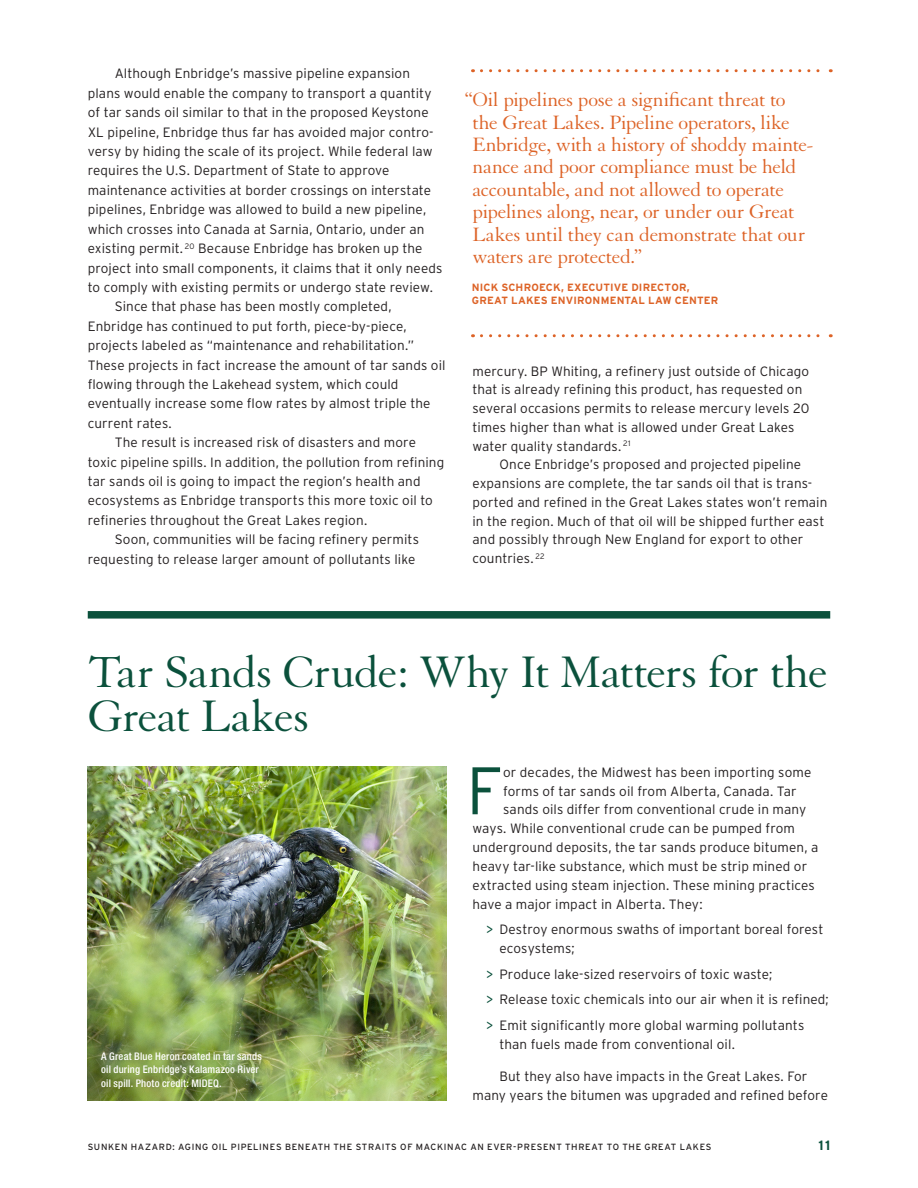
<style>
.page{position:relative;width:918px;height:1188px;background:#fff}
.page>*{position:absolute;margin:0;border:0;box-sizing:border-box;transform-origin:0 0}
.t1{font:300 67.05px "Interstate";color:#0b513c}
.t2{font:48px/43.7px "Granjon";letter-spacing:-.025em;color:#0b513c}
.t3{font:21px/22.5px "Granjon";letter-spacing:-.02em;color:#dd6327}
.t4{font:300 13.5px/18.8px "Interstate";letter-spacing:.01em;color:#231f20}
.t5{font:700 13.5px "Interstate";color:#0b513c}
.t6{font:500 condensed 10.5px/13.5px "Helvetica Neue LT Std";letter-spacing:.02em;color:#fff}
.t7{font:700 10.5px/13.5px "Interstate";letter-spacing:.08em;color:#dd6327}
.t8{font:9px "Interstate";letter-spacing:.075em;color:#231f20}
.s1{color:#0b513c}
</style>
<div class="page">
<svg style="left:481px;top:69px;width:350px;height:3px"></svg>
<svg style="left:481px;top:334px;width:350px;height:3px"></svg>
<div style="left:88px;top:611px;width:742px;height:8px;background:#0b513c"></div>
<img style="left:88px;top:767px;width:359px;height:333px">
<p class="t4" style="left:115px;top:64px;width:297px">Although Enbridge’s massive pipeline expansion</p>
<p class="t4" style="left:88px;top:84px;width:345px">plans would enable the company to transport a quantity</p>
<p class="t4" style="left:88px;top:103px;width:342px">of tar sands oil similar to that in the proposed Keystone</p>
<p class="t4" style="left:88px;top:122px;width:347px">XL pipeline, Enbridge thus far has avoided major contro-</p>
<p class="t4" style="left:88px;top:142px;width:346px">versy by hiding the scale of its project. While federal law</p>
<p class="t4" style="left:88px;top:161px;width:303px">requires the U.S. Department of State to approve</p>
<p class="t4" style="left:88px;top:181px;width:345px">maintenance activities at border crossings on interstate</p>
<p class="t4" style="left:88px;top:200px;width:340px">pipelines, Enbridge was allowed to build a new pipeline,</p>
<p class="t4" style="left:88px;top:219px;width:338px">which crosses into Canada at Sarnia, Ontario, under an</p>
<p class="t4" style="left:88px;top:239px;width:336px">existing permit. <sup>20</sup> Because Enbridge has broken up the</p>
<p class="t4" style="left:88px;top:258px;width:356px">project into small components, it claims that it only needs</p>
<p class="t4" style="left:88px;top:278px;width:347px">to comply with existing permits or undergo state review.</p>
<p class="t4" style="left:115px;top:297px;width:278px">Since that phase has been mostly completed,</p>
<p class="t4" style="left:88px;top:317px;width:320px">Enbridge has continued to put forth, piece-by-piece,</p>
<p class="t4" style="left:88px;top:336px;width:328px">projects labeled as “maintenance and rehabilitation.”</p>
<p class="t4" style="left:88px;top:355px;width:359px">These projects in fact increase the amount of tar sands oil</p>
<p class="t4" style="left:88px;top:375px;width:312px">flowing through the Lakehead system, which could</p>
<p class="t4" style="left:88px;top:394px;width:344px">eventually increase some flow rates by almost triple the</p>
<p class="t4" style="left:88px;top:414px;width:86px">current rates.</p>
<p class="t4" style="left:115px;top:433px;width:303px">The result is increased risk of disasters and more</p>
<p class="t4" style="left:88px;top:452px;width:358px">toxic pipeline spills. In addition, the pollution from refining</p>
<p class="t4" style="left:88px;top:472px;width:334px">tar sands oil is going to impact the region’s health and</p>
<p class="t4" style="left:88px;top:491px;width:347px">ecosystems as Enbridge transports this more toxic oil to</p>
<p class="t4" style="left:88px;top:511px;width:281px">refineries throughout the Great Lakes region.</p>
<p class="t4" style="left:115px;top:530px;width:306px">Soon, communities will be facing refinery permits</p>
<p class="t4" style="left:88px;top:549px;width:329px">requesting to release larger amount of pollutants like</p>
<p class="t3" style="left:473px;top:89px;width:343px;text-indent:-8px">“Oil pipelines pose a significant threat to the Great Lakes. Pipeline operators, like Enbridge, with a history of shoddy mainte&shy;nance and poor compliance must be held accountable, and not allowed to operate pipelines along, near, or under our Great Lakes until they can demonstrate that our waters are protected.”</p>
<p class="t7" style="left:472px;top:280px;width:167px">NICK SCHROECK, EXECUTIVE DIR</p>
<p class="t7" style="left:472px;top:280px;width:245px;text-indent:179px">ECTOR,<br>GREAT LAKES ENVIRONMENTAL LAW CENTER</p>
<p class="t4" style="left:472px;top:361px;width:338px">mercury. BP Whiting, a refinery just outside of Chicago that is already refining this product, has requested on several occasions permits to release mercury levels 20 times higher than what is allowed under Great Lakes water quality standards. <sup>21</sup></p>
<p class="t4" style="left:472px;top:455px;width:356px;text-indent:27px">Once Enbridge’s proposed and projected pipeline expansions are complete, the tar sands oil that is trans&shy;ported and refined in the Great Lakes states won’t remain in the region. Much of that oil will be shipped further east and possibly through New England for export to other countries. <sup>22</sup></p>
<h2 class="t2" style="left:88px;top:652px;width:741px">Tar Sands Crude: Why It Matters for the<br>Great Lakes</h2>
<h1 class="t1" style="left:466px;top:753px;width:38px">F</h1>
<p class="t4" style="left:503px;top:763px;width:310px">or decades, the Midwest has been importing some</p>
<p class="t4" style="left:503px;top:781px;width:295px">forms of tar sands oil from Alberta, Canada. Tar</p>
<p class="t4" style="left:503px;top:800px;width:305px">sands oils differ from conventional crude in many</p>
<p class="t4" style="left:473px;top:819px;width:324px">ways. While conventional crude can be pumped from</p>
<p class="t4" style="left:473px;top:838px;width:348px">underground deposits, the tar sands produce bitumen, a</p>
<p class="t4" style="left:473px;top:857px;width:336px">heavy tar-like substance, which must be strip mined or</p>
<p class="t4" style="left:473px;top:876px;width:344px">extracted using steam injection. These mining practices</p>
<p class="t4" style="left:473px;top:894px;width:232px">have a major impact in Alberta. They:</p>
<p class="t4" style="left:500px;top:920px;width:325px;text-indent:-14px"><span class="s1">&gt;</span> Destroy enormous swaths of important boreal forest ecosystems;</p>
<p class="t4" style="left:486px;top:961px;width:344px;line-height:25.7px"><span class="s1">&gt;</span> Produce lake-sized reservoirs of toxic waste;<br><span class="s1">&gt;</span> Release toxic chemicals into our air when it is refined; <span class="s1">&gt;</span> Emit significantly more global warming pollutants</p>
<p class="t4" style="left:500px;top:1035px;width:237px">than fuels made from conventional oil.</p>
<p class="t4" style="left:472px;top:1067px;width:357px;text-align:center">But they also have impacts in the Great Lakes. For<br>many years the bitumen was upgraded and refined before</p>
<p class="t6" style="left:101px;top:1049px;width:162px">A Great Blue Heron coated in tar sands oil during Enbridge’s Kalamazoo River oil spill. Photo credit: MIDEQ.</p>
<p class="t8" style="left:88px;top:1142px;width:623px">SUNKEN HAZARD: AGING OIL PIPELINES BENEATH THE STRAITS OF MACKINAC AN EVER-PRESENT THREAT TO THE GREAT LAKES</p>
<p class="t5" style="left:819px;top:1138px;width:13px">11</p>
</div>
